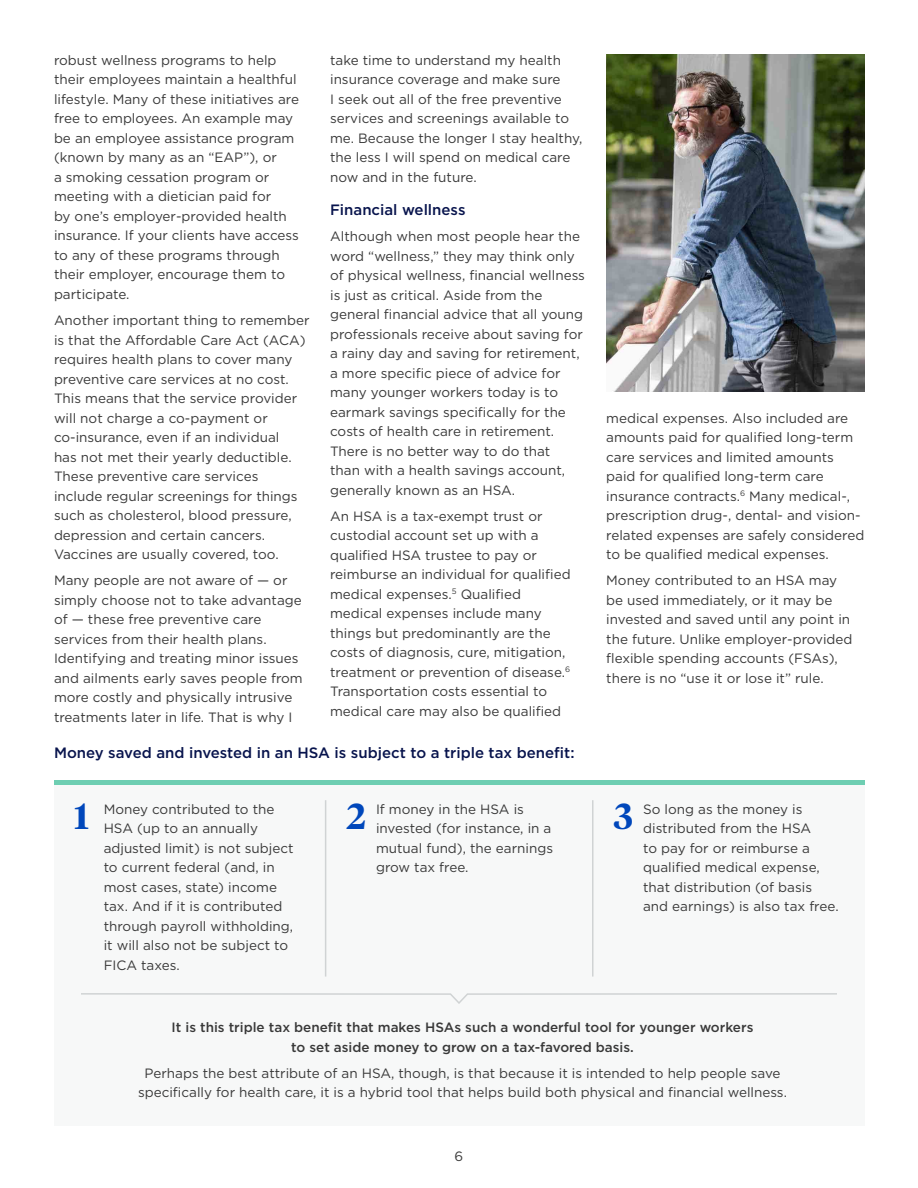
<style>
.page{position:relative;width:918px;height:1188px;background:#fff}
.page>*{position:absolute;margin:0;border:0;box-sizing:border-box;transform-origin:0 0}
.t1{font:600 36px "Tiempos Headline";color:#0047bb}
.Body_copy{font:500 15px "Gotham";color:#08144d}
.Body_copy-2{font:13.5px/19.5px "Gotham";color:#393939}
.Body_copy-3{font:500 13.5px/19.5px "Gotham";color:#393939;text-align:center}
</style>
<div class="page">
<div style="left:54px;top:780px;width:810px;height:345px;background:#f7f8f8"></div>
<hr style="left:325px;top:800px;width:1px;height:177px;background:#d0d3d4">
<svg style="left:81px;top:993px;width:756px;height:11px"></svg>
<hr style="left:592px;top:800px;width:2px;height:177px;background:#d0d3d4">
<img style="left:606px;top:54px;width:258px;height:338px">
<div style="left:54px;top:780px;width:810px;height:5px;background:#6eceb2"></div>
<p class="Body_copy-2" style="left:54px;top:50px;width:247px">robust wellness programs to help their employees maintain a healthful lifestyle. Many of these initiatives are free to employees. An example may be an employee assistance program (known by many as an “EAP”), or<br>a smoking cessation program or meeting with a dietician paid for<br>by one’s employer-provided health insurance. If your clients have access to any of these programs through their employer, encourage them to participate.</p>
<p class="Body_copy-2" style="left:54px;top:310px;width:257px">Another important thing to remember is that the Affordable Care Act (ACA) requires health plans to cover many preventive care services at no cost.<br>This means that the service provider will not charge a co-payment or co-insurance, even if an individual<br>has not met their yearly deductible.<br>These preventive care services include regular screenings for things such as cholesterol, blood pressure, depression and certain cancers.<br>Vaccines are usually covered, too.</p>
<p class="Body_copy-2" style="left:54px;top:570px;width:250px">Many people are not aware of — or simply choose not to take advantage of — these free preventive care services from their health plans.<br>Identifying and treating minor issues and ailments early saves people from more costly and physically intrusive treatments later in life. That is why I</p>
<p class="Body_copy-2" style="left:330px;top:50px;width:254px">take time to understand my health insurance coverage and make sure<br>I seek out all of the free preventive services and screenings available to me. Because the longer I stay healthy, the less I will spend on medical care now and in the future.</p>
<p class="Body_copy" style="left:330px;top:200px;width:137px">Financial wellness</p>
<p class="Body_copy-2" style="left:330px;top:226px;width:256px">Although when most people hear the word “wellness,” they may think only of physical wellness, financial wellness is just as critical. Aside from the general financial advice that all young professionals receive about saving for a rainy day and saving for retirement, a more specific piece of advice for many younger workers today is to earmark savings specifically for the costs of health care in retirement.<br>There is no better way to do that<br>than with a health savings account, generally known as an HSA.</p>
<p class="Body_copy-2" style="left:330px;top:506px;width:242px">An HSA is a tax-exempt trust or custodial account set up with a qualified HSA trustee to pay or reimburse an individual for qualified medical expenses.<sup>5</sup> Qualified medical expenses include many things but predominantly are the costs of diagnosis, cure, mitigation, treatment or prevention of disease.<sup>6<br></sup>Transportation costs essential to medical care may also be qualified</p>
<p class="Body_copy" style="left:54px;top:743px;width:522px">Money saved and invested in an HSA is subject to a triple tax benefit:</p>
<p class="Body_copy-2" style="left:606px;top:408px;width:260px">medical expenses. Also included are amounts paid for qualified long-term care services and limited amounts paid for qualified long-term care insurance contracts.<sup>6</sup> Many medical-, prescription drug-, dental- and vision&shy;related expenses are safely considered to be qualified medical expenses.</p>
<p class="Body_copy-2" style="left:606px;top:570px;width:248px">Money contributed to an HSA may be used immediately, or it may be invested and saved until any point in the future. Unlike employer-provided flexible spending accounts (FSAs), there is no “use it or lose it” rule.</p>
<p class="t1" style="left:74px;top:791px;width:16px">1</p>
<p class="Body_copy-2" style="left:104px;top:799px;width:191px">Money contributed to the<br>HSA (up to an annually adjusted limit) is not subject to current federal (and, in most cases, state) income tax. And if it is contributed through payroll withholding, it will also not be subject to<br>FICA taxes.</p>
<p class="t1" style="left:347px;top:791px;width:21px">2</p>
<p class="Body_copy-2" style="left:376px;top:799px;width:179px">If money in the HSA is invested (for instance, in a mutual fund), the earnings grow tax free.</p>
<p class="t1" style="left:614px;top:791px;width:21px">3</p>
<p class="Body_copy-2" style="left:643px;top:799px;width:197px">So long as the money is distributed from the HSA<br>to pay for or reimburse a qualified medical expense, that distribution (of basis and earnings) is also tax free.</p>
<p class="Body_copy-3" style="left:172px;top:1017px;width:583px">It is this triple tax benefit that makes HSAs such a wonderful tool for younger workers to set aside money to grow on a tax-favored basis.</p>
<p class="Body_copy-2" style="left:138px;top:1063px;width:650px;text-align:center">Perhaps the best attribute of an HSA, though, is that because it is intended to help people save specifically for health care, it is a hybrid tool that helps build both physical and financial wellness.</p>
<p class="Body_copy-2" style="left:455px;top:1146px;width:10px">6</p>
</div>
